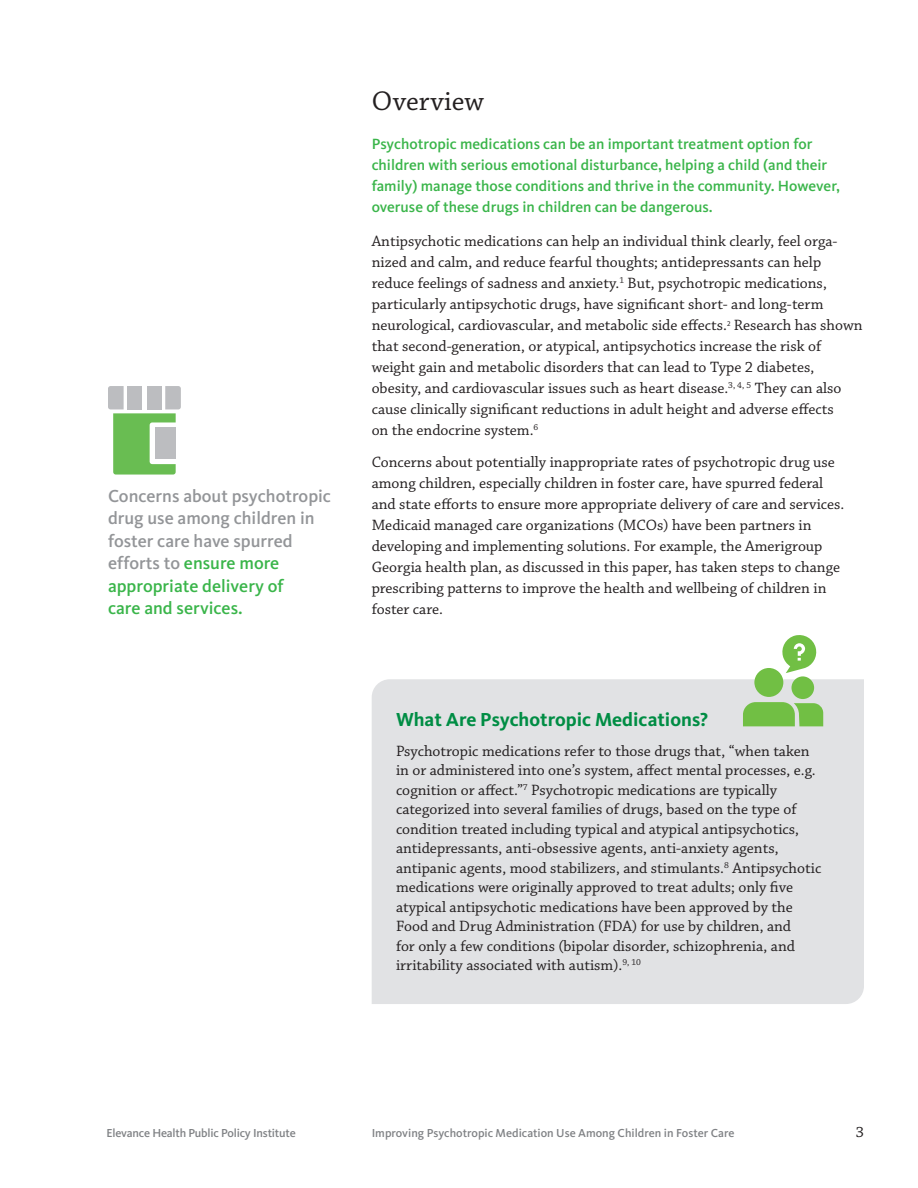
<style>
.page{position:relative;width:918px;height:1188px;background:#fff}
.page>*{position:absolute;margin:0;border:0;box-sizing:border-box;transform-origin:0 0}
.Head_1{font:28.5px "Chaparral Pro";letter-spacing:.005em;color:#231f20}
.t1{font:700 19.5px "Kievit";color:#008d44}
.pull_quote{font:500 18px/22.5px "Kievit";color:#939598}
.Text_paragraph_2{font:15.75px/19.5px "Chaparral Pro";color:#231f20}
.Text___paragraph_1{font:15.75px/21px "Chaparral Pro";color:#231f20}
.Text___intro{font:500 15.3px/21px "Kievit";color:#3ab54a}
.t2{font:500 12px "Kievit";letter-spacing:-.005em;color:#808285}
.Text___paragraph_1-2{font:7.05px "Kievit Book SC";color:#231f20}
.s1{color:#3ab54a}
</style>
<div class="page">
<div style="left:372px;top:679px;width:492px;height:325px;background:#e1e2e4"></div>
<svg style="left:782px;top:635px;width:35px;height:38px"></svg>
<div style="left:754px;top:668px;width:29px;height:29px;background:#71bf44;border-radius:50%"></div>
<div style="left:791px;top:676px;width:23px;height:23px;background:#71bf44;border-radius:50%"></div>
<svg style="left:743px;top:702px;width:80px;height:24px;background:#7cc254"></svg>
<svg style="left:108px;top:386px;width:73px;height:89px"></svg>
<div style="left:155px;top:428px;width:21px;height:31px;background:#bcbdc0"></div>
<p class="pull_quote" style="left:108px;top:484px;width:225px">Concerns about psychotropic drug use among children in foster care have spurred efforts to <span class="s1">ensure more appropriate delivery of<br>care and services.</span></p>
<p class="Head_1" style="left:372px;top:85px;width:114px">Overview</p>
<p class="Text___intro" style="left:372px;top:133px;width:470px">Psychotropic medications can be an important treatment option for children with serious emotional disturbance, helping a child (and their family) manage those conditions and thrive in the community. However, overuse of these drugs in children can be dangerous.</p>
<p class="Text___paragraph_1" style="left:372px;top:231px;width:492px">Antipsychotic medications can help an individual think clearly, feel orga&shy;nized and calm, and reduce fearful thoughts; antidepressants can help reduce feelings of sadness and anxiety.<sup>1</sup> But, psychotropic medications, particularly antipsychotic drugs, have significant short- and long-term neurological, cardiovascular, and metabolic side effects. Research has shown</p>
<p class="Text___paragraph_1-2" style="left:727px;top:320px;width:5px">2</p>
<p class="Text___paragraph_1" style="left:372px;top:336px;width:471px">that second-generation, or atypical, antipsychotics increase the risk of weight gain and metabolic disorders that can lead to Type 2 diabetes, obesity, and cardiovascular issues such as heart disease.<sup>3,</sup> <sup>4,</sup> <sup>5</sup> They can also cause clinically significant reductions in adult height and adverse effects on the endocrine system.<sup>6</sup></p>
<p class="Text_paragraph_2" style="left:372px;top:452px;width:474px;line-height:21px">Concerns about potentially inappropriate rates of psychotropic drug use among children, especially children in foster care, have spurred federal and state efforts to ensure more appropriate delivery of care and services.<br>Medicaid managed care organizations (MCOs) have been partners in developing and implementing solutions. For example, the Amerigroup Georgia health plan, as discussed in this paper, has taken steps to change prescribing patterns to improve the health and wellbeing of children in foster care.</p>
<p class="t1" style="left:396px;top:708px;width:314px">What Are Psychotropic Medications?</p>
<p class="Text_paragraph_2" style="left:396px;top:742px;width:427px">Psychotropic medications refer to those drugs that, “when taken in or administered into one’s system, affect mental processes, e.g. cognition or affect.”<sup>7</sup> Psychotropic medications are typically categorized into several families of drugs, based on the type of condition treated including typical and atypical antipsychotics, antidepressants, anti-obsessive agents, anti-anxiety agents, antipanic agents, mood stabilizers, and stimulants.<sup>8</sup> Antipsychotic medications were originally approved to treat adults; only five atypical antipsychotic medications have been approved by the Food and Drug Administration (FDA) for use by children, and<br>for only a few conditions (bipolar disorder, schizophrenia, and irritability associated with autism).<sup>9,</sup> <sup>10</sup></p>
<p class="t2" style="left:106px;top:1126px;width:191px">Elevance Health Public Policy Institute</p>
<p class="t2" style="left:372px;top:1126px;width:364px">Improving Psychotropic Medication Use Among Children in Foster Care</p>
<p class="Text_paragraph_2" style="left:856px;top:1123px;width:10px">3</p>
</div>
